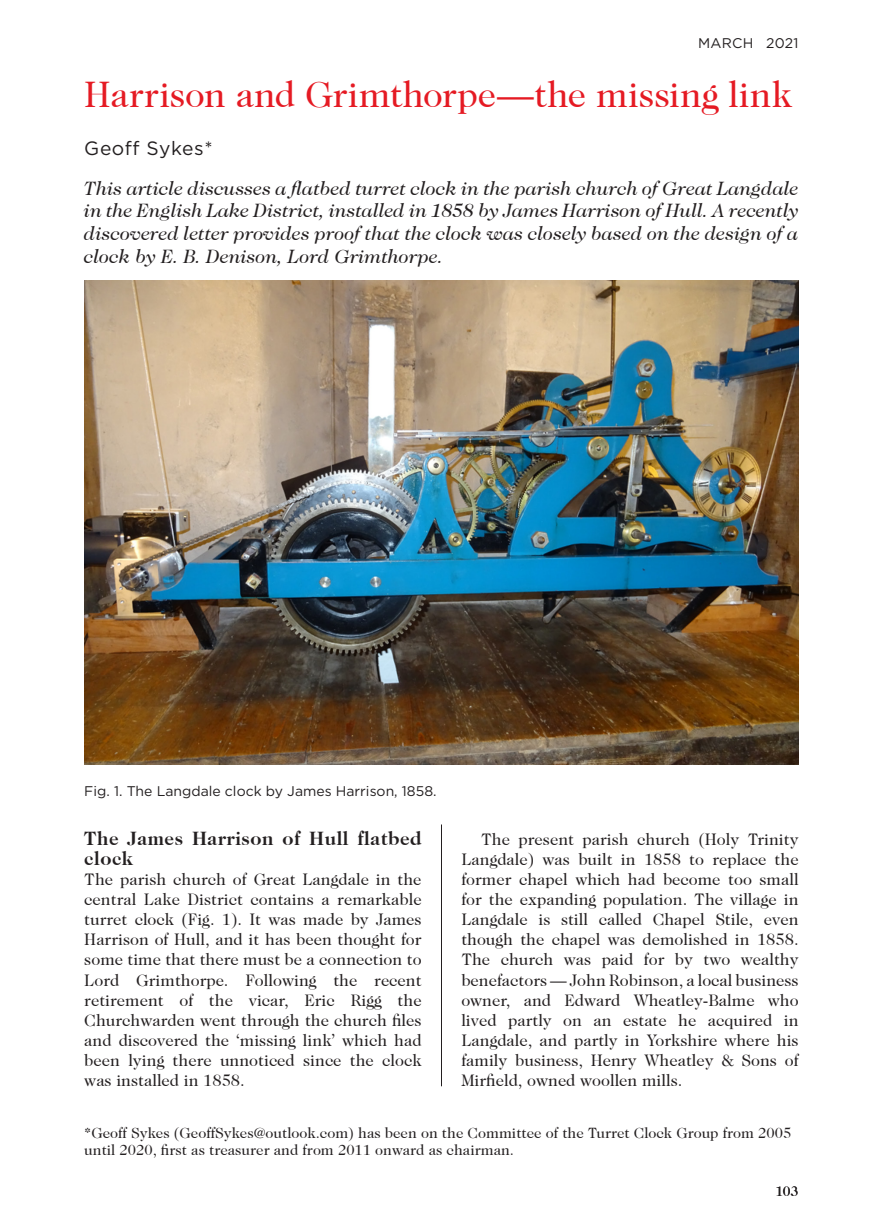
<style>
.page{position:relative;width:883px;height:1231px;background:#fff}
.page>*{position:absolute;margin:0;border:0;box-sizing:border-box;transform-origin:0 0}
.t1{font:36.75px "Caslon Two Twenty Four";letter-spacing:-.005em;color:#e51a23}
.Intro_copy{font:italic 19.25px/22.8px "Caslon Two Twenty Four";color:#231f20;text-align:justify}
.Body_copy{font:700 19.25px/20.1px "Caslon Two Twenty Four";letter-spacing:.03em;color:#231f20}
.Story_Headline_NO_KE{font:19.25px "Gotham";letter-spacing:.03em;color:#231f20}
.Body_copy-2{font:16.62px/20.1px "Caslon Two Twenty Four";color:#231f20;text-align:justify}
.FOOTNOTE{font:14.88px/17.5px "Caslon Two Twenty Four";color:#231f20}
.FOOTNOTE-2{font:14px "Gotham";color:#231f20}
.FOOTNOTE-3{font:14px "Gotham";letter-spacing:.02em;color:#231f20}
.t2{font:14px "Caslon Two Twenty Four";color:#231f20}
</style>
<div class="page">
<img style="left:84px;top:281px;width:715px;height:483px">
<hr style="left:441px;top:824px;width:1px;height:262px;background:#231f20">
<p class="FOOTNOTE-3" style="left:698px;top:35px;width:102px">MARCH 2021</p>
<p class="t1" style="left:84px;top:73px;width:709px">Harrison and Grimthorpe—the missing link</p>
<p class="Story_Headline_NO_KE" style="left:84px;top:137px;width:130px">Geoff Sykes*</p>
<p class="Intro_copy" style="left:84px;top:176px;width:716px">This article discusses a flatbed turret clock in the parish church of Great Langdale in the English Lake District, installed in 1858 by James Harrison of Hull. A recently discovered letter provides proof that the clock was closely based on the design of a clock by E. B. Denison, Lord Grimthorpe.</p>
<p class="FOOTNOTE-2" style="left:84px;top:782px;width:354px">Fig. 1. The Langdale clock by James Harrison, 1858.</p>
<p class="Body_copy" style="left:84px;top:827px;width:339px">The James Harrison of Hull flatbed clock</p>
<p class="Body_copy-2" style="left:84px;top:869px;width:339px">The parish church of Great Langdale in the central Lake District contains a remarkable turret clock (Fig. 1). It was made by James Harrison of Hull, and it has been thought for some time that there must be a connection to Lord Grimthorpe. Following the recent retirement of the vicar, Eric Rigg the Churchwarden went through the church files and discovered the ‘missing link’ which had been lying there unnoticed since the clock was installed in 1858.</p>
<p class="Body_copy-2" style="left:461px;top:828px;width:339px;text-indent:20px">The present parish church (Holy Trinity Langdale) was built in 1858 to replace the former chapel which had become too small for the expanding population. The village in Langdale is still called Chapel Stile, even though the chapel was demolished in 1858.<br>The church was paid for by two wealthy benefactors — John Robinson, a local business owner, and Edward Wheatley-Balme who lived partly on an estate he acquired in Langdale, and partly in Yorkshire where his family business, Henry Wheatley &amp; Sons of Mirfield, owned woollen mills.</p>
<p class="FOOTNOTE" style="left:84px;top:1123px;width:708px">*Geoff Sykes (GeoffSykes@outlook.com) has been on the Committee of the Turret Clock Group from 2005 until 2020, first as treasurer and from 2011 onward as chairman.</p>
<p class="t2" style="left:776px;top:1182px;width:25px">103</p>
</div>
